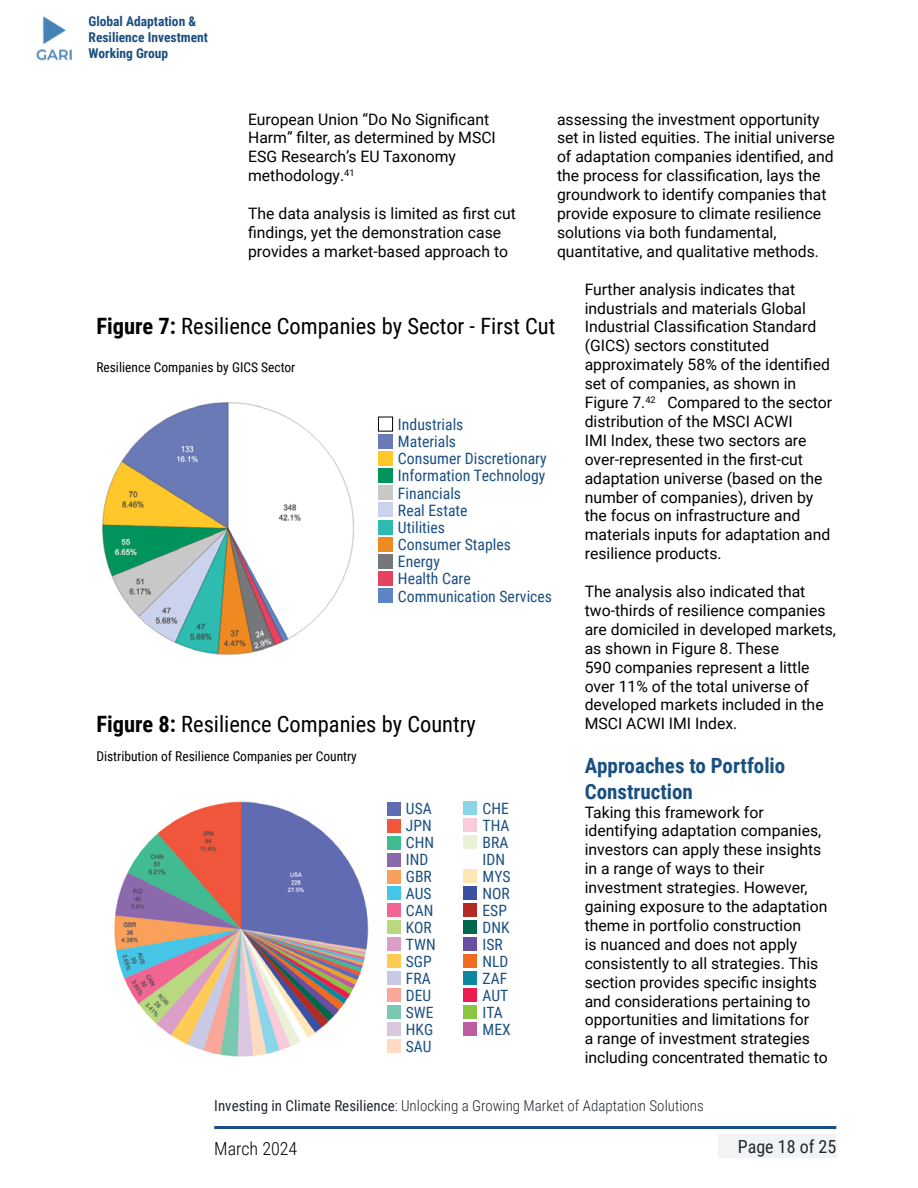
<style>
.page{position:relative;width:918px;height:1188px;background:#fff}
.page>*{position:absolute;margin:0;border:0;box-sizing:border-box;transform-origin:0 0}
.t1{font:22.5px "Roboto Condensed";color:#000}
.t2{font:700 21px/25.2px "Roboto Condensed";color:#1a5081}
.t3{font:18px "Roboto Condensed";color:#23282d}
.t4{font:300 18px "Roboto Condensed";color:#000}
.t5{font:15.75px/18.9px "Roboto";color:#000}
.t6{font:15.75px/34.3px "Roboto Condensed";color:#1b4f81}
.t7{font:15.6px/33.9px "Roboto Condensed";color:#1b4f81}
.t8{font:300 15px "Roboto Condensed";color:#23282d}
.t9{font:13.5px "Roboto Condensed";color:#000}
.t10{font:700 13.5px/16.2px "Roboto Condensed";color:#1c4f81}
.s1{font-weight:700}
.s2{font-weight:400}
</style>
<div class="page">
<img style="left:114px;top:801px;width:255px;height:255px">
<div style="left:387px;top:836px;width:14px;height:14px;background:#41bb91"></div>
<div style="left:387px;top:802px;width:14px;height:14px;background:#616bb2"></div>
<div style="left:387px;top:853px;width:14px;height:14px;background:#8b69ad"></div>
<div style="left:387px;top:886px;width:14px;height:14px;background:#46c6e7"></div>
<div style="left:387px;top:870px;width:14px;height:13px;background:#f9a05b"></div>
<div style="left:387px;top:903px;width:14px;height:14px;background:#f06591"></div>
<div style="left:387px;top:937px;width:14px;height:14px;background:#da9ec7"></div>
<div style="left:387px;top:920px;width:14px;height:14px;background:#b8d881"></div>
<div style="left:387px;top:954px;width:14px;height:14px;background:#fecb54"></div>
<div style="left:387px;top:819px;width:14px;height:14px;background:#ef563c"></div>
<div style="left:387px;top:971px;width:14px;height:14px;background:#c8c9e5"></div>
<div style="left:387px;top:1005px;width:14px;height:14px;background:#77c9b1"></div>
<div style="left:387px;top:988px;width:14px;height:14px;background:#f8a799"></div>
<div style="left:387px;top:1022px;width:14px;height:14px;background:#dac6e0"></div>
<div style="left:387px;top:1039px;width:14px;height:14px;background:#fedbc1"></div>
<div style="left:463px;top:835px;width:14px;height:14px;background:#e9f2d6"></div>
<div style="left:463px;top:801px;width:14px;height:14px;background:#8bd5e9"></div>
<div style="left:463px;top:886px;width:14px;height:14px;background:#3a51a3"></div>
<div style="left:463px;top:869px;width:14px;height:14px;background:#ffe8b6"></div>
<div style="left:463px;top:903px;width:14px;height:14px;background:#b32b25"></div>
<div style="left:463px;top:937px;width:14px;height:14px;background:#684fa1"></div>
<div style="left:463px;top:920px;width:14px;height:14px;background:#00664c"></div>
<div style="left:463px;top:954px;width:14px;height:14px;background:#f16a22"></div>
<div style="left:463px;top:818px;width:14px;height:14px;background:#facbda"></div>
<div style="left:463px;top:971px;width:14px;height:14px;background:#0c889e"></div>
<div style="left:463px;top:1005px;width:14px;height:14px;background:#8ac63f"></div>
<div style="left:463px;top:988px;width:14px;height:14px;background:#ed1c4e"></div>
<div style="left:463px;top:1022px;width:14px;height:14px;background:#bd5ba3"></div>
<img style="left:102px;top:402px;width:252px;height:253px">
<div style="left:378px;top:451px;width:15px;height:14px;background:#ffc72a"></div>
<div style="left:378px;top:417px;width:15px;height:14px;border:1px solid #000"></div>
<div style="left:378px;top:468px;width:15px;height:15px;background:#00945d"></div>
<div style="left:378px;top:503px;width:15px;height:14px;background:#cbd2eb"></div>
<div style="left:378px;top:486px;width:15px;height:14px;background:#c8c8c8"></div>
<div style="left:378px;top:520px;width:15px;height:14px;background:#2dbcaf"></div>
<div style="left:378px;top:554px;width:15px;height:14px;background:#76777a"></div>
<div style="left:378px;top:537px;width:15px;height:14px;background:#ef8a21"></div>
<div style="left:378px;top:571px;width:15px;height:15px;background:#e54360"></div>
<div style="left:378px;top:434px;width:15px;height:14px;background:#6a7ab6"></div>
<div style="left:378px;top:589px;width:15px;height:14px;background:#5d85c4"></div>
<img style="left:37px;top:16px;width:35px;height:45px">
<hr style="left:214px;top:1126px;width:622px;height:3px;background:#1c4f81">
<div style="left:718px;top:1134px;width:118px;height:24px;background:#f1f3f4"></div>
<p class="t10" style="left:89px;top:12px;width:121px">Global Adaptation &amp;<br>Resilience Investment<br>Working Group</p>
<p class="t5" style="left:248px;top:109px;width:249px">European Union “Do No Significant<br>Harm” filter, as determined by MSCI<br>ESG Research’s EU Taxonomy methodology.<sup>41</sup></p>
<p class="t5" style="left:248px;top:203px;width:269px">The data analysis is limited as first cut findings, yet the demonstration case provides a market-based approach to</p>
<p class="t5" style="left:557px;top:109px;width:279px">assessing the investment opportunity set in listed equities. The initial universe of adaptation companies identified, and the process for classification, lays the groundwork to identify companies that provide exposure to climate resilience solutions via both fundamental, quantitative, and qualitative methods.</p>
<p class="t5" style="left:585px;top:279px;width:249px">Further analysis indicates that industrials and materials Global<br>Industrial Classification Standard (GICS) sectors constituted approximately 58% of the identified set of companies, as shown in<br>Figure 7.<sup>42</sup> Compared to the sector distribution of the MSCI ACWI<br>IMI Index, these two sectors are over-represented in the first-cut adaptation universe (based on the number of companies), driven by the focus on infrastructure and materials inputs for adaptation and resilience products.</p>
<p class="t5" style="left:585px;top:581px;width:253px">The analysis also indicated that two-thirds of resilience companies are domiciled in developed markets, as shown in Figure 8. These<br>590 companies represent a little over 11% of the total universe of developed markets included in the<br>MSCI ACWI IMI Index.</p>
<h2 class="t2" style="left:585px;top:753px;width:202px">Approaches to Portfolio<br>Construction</h2>
<p class="t5" style="left:585px;top:802px;width:245px">Taking this framework for identifying adaptation companies, investors can apply these insights in a range of ways to their investment strategies. However, gaining exposure to the adaptation theme in portfolio construction<br>is nuanced and does not apply consistently to all strategies. This section provides specific insights and considerations pertaining to opportunities and limitations for<br>a range of investment strategies including concentrated thematic to</p>
<h1 class="t1" style="left:96px;top:310px;width:461px"><span class="s1">Figure 7:</span> Resilience Companies by Sector - First Cut</h1>
<p class="t9" style="left:96px;top:358px;width:201px">Resilience Companies by GICS Sector</p>
<p class="t6" style="left:398px;top:407px;width:67px">Industrials</p>
<p class="t6" style="left:398px;top:458px;width:149px">Information Technology</p>
<p class="t6" style="left:398px;top:424px;width:60px">Materials</p>
<p class="t6" style="left:398px;top:441px;width:150px">Consumer Discretionary</p>
<p class="t6" style="left:398px;top:492px;width:71px">Real Estate</p>
<p class="t6" style="left:398px;top:475px;width:65px">Financials</p>
<p class="t6" style="left:398px;top:527px;width:115px">Consumer Staples</p>
<p class="t6" style="left:398px;top:510px;width:156px">Utilities<br>Energy<br>Communication Services</p>
<p class="t6" style="left:398px;top:561px;width:74px">Health Care</p>
<h1 class="t1" style="left:96px;top:708px;width:381px"><span class="s1">Figure 8:</span> Resilience Companies by Country</h1>
<p class="t9" style="left:96px;top:746px;width:262px">Distribution of Resilience Companies per Country</p>
<p class="t7" style="left:483px;top:791px;width:28px">CHE</p>
<p class="t7" style="left:483px;top:842px;width:24px">IDN</p>
<p class="t7" style="left:406px;top:791px;width:27px">USA</p>
<p class="t7" style="left:406px;top:842px;width:24px">IND</p>
<p class="t7" style="left:483px;top:808px;width:28px">THA</p>
<p class="t7" style="left:406px;top:808px;width:27px">JPN</p>
<p class="t7" style="left:406px;top:825px;width:30px">CHN</p>
<p class="t7" style="left:406px;top:876px;width:27px">AUS</p>
<p class="t7" style="left:483px;top:825px;width:27px">BRA</p>
<p class="t7" style="left:483px;top:876px;width:29px">NOR</p>
<p class="t7" style="left:483px;top:859px;width:29px">MYS</p>
<p class="t7" style="left:483px;top:910px;width:29px">DNK</p>
<p class="t7" style="left:406px;top:859px;width:27px">GBR</p>
<p class="t7" style="left:406px;top:910px;width:27px">KOR</p>
<p class="t7" style="left:483px;top:893px;width:26px">ESP<br>ISR<br>ZAF</p>
<p class="t7" style="left:406px;top:893px;width:31px">CAN<br>TWN<br>FRA</p>
<p class="t7" style="left:406px;top:944px;width:27px">SGP<br>DEU</p>
<p class="t7" style="left:406px;top:995px;width:29px">SWE<br>SAU</p>
<p class="t7" style="left:483px;top:944px;width:27px">NLD<br>AUT</p>
<p class="t7" style="left:483px;top:1004px;width:30px;line-height:17px">ITA<br>MEX</p>
<p class="t7" style="left:406px;top:1012px;width:29px">HKG</p>
<p class="t8" style="left:214px;top:1095px;width:491px"><span class="s2">Investing in Climate Resilience</span>: Unlocking a Growing Market of Adaptation Solutions</p>
<p class="t4" style="left:214px;top:1136px;width:85px">March 2024</p>
<p class="t3" style="left:738px;top:1134px;width:100px">Page 18 of 25</p>
</div>
